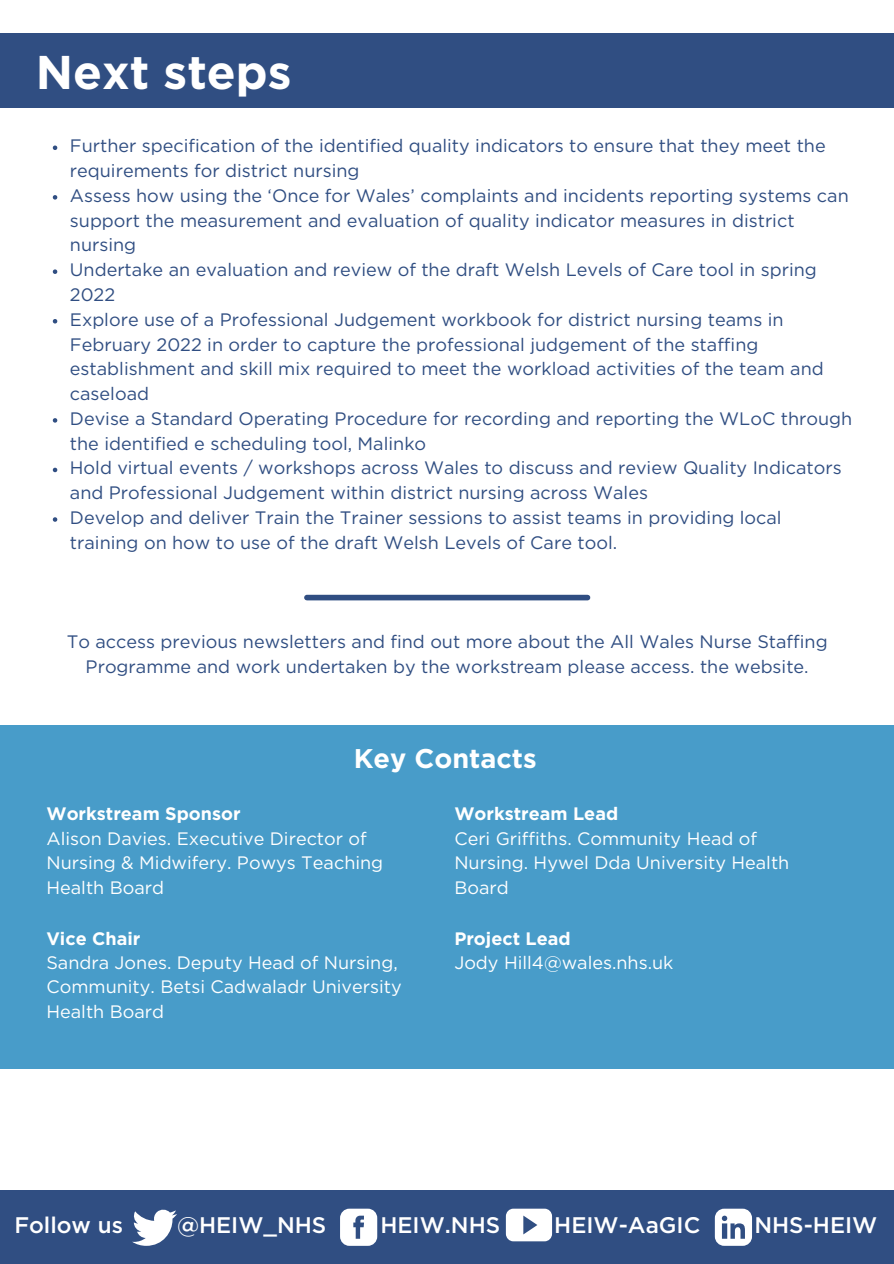
<style>
.page{position:relative;width:894px;height:1264px;background:#fff}
.page>*{position:absolute;margin:0;border:0;box-sizing:border-box;transform-origin:0 0}
.t1{font:700 47.25px "Gotham";color:#fff}
.t2{font:700 27px "Gotham";color:#fff}
.t3{font:500 22.5px "Gotham";color:#fff}
.t4{font:18px/24.8px "Gotham";color:#304e82}
.t5{font:18px/24.8px "Gotham";color:#fff}
.t6{font:700 18px "Gotham";color:#fff}
</style>
<div class="page">
<div style="left:0;top:33px;width:893px;height:75px;background:#304e82"></div>
<svg style="left:53px;top:145px;width:4px;height:5px"></svg>
<svg style="left:53px;top:195px;width:4px;height:5px"></svg>
<svg style="left:53px;top:269px;width:4px;height:5px"></svg>
<svg style="left:53px;top:319px;width:4px;height:4px"></svg>
<svg style="left:53px;top:418px;width:4px;height:4px"></svg>
<svg style="left:53px;top:467px;width:4px;height:5px"></svg>
<svg style="left:53px;top:517px;width:4px;height:5px"></svg>
<div style="left:307px;top:594px;width:280px;height:6px;background:#304e82"></div>
<div style="left:0;top:1189px;width:893px;height:74px;background:#304e82"></div>
<svg style="left:340px;top:1208px;width:37px;height:37px"></svg>
<svg style="left:714px;top:1208px;width:37px;height:37px"></svg>
<svg style="left:132px;top:1209px;width:45px;height:36px"></svg>
<svg style="left:505px;top:1208px;width:47px;height:33px;background:#dfe3eb"></svg>
<div style="left:0;top:725px;width:893px;height:344px;background:#489cc9"></div>
<p class="t1" style="left:36px;top:51px;width:257px">Next steps</p>
<p class="t4" style="left:70px;top:134px;width:757px">Further specification of the identified quality indicators to ensure that they meet the requirements for district nursing</p>
<p class="t4" style="left:70px;top:184px;width:780px">Assess how using the ‘Once for Wales’ complaints and incidents reporting systems can support the measurement and evaluation of quality indicator measures in district nursing</p>
<p class="t4" style="left:70px;top:258px;width:748px">Undertake an evaluation and review of the draft Welsh Levels of Care tool in spring<br>2022</p>
<p class="t4" style="left:70px;top:308px;width:755px">Explore use of a Professional Judgement workbook for district nursing teams in February 2022 in order to capture the professional judgement of the staffing establishment and skill mix required to meet the workload activities of the team and caseload</p>
<p class="t4" style="left:70px;top:407px;width:783px">Devise a Standard Operating Procedure for recording and reporting the WLoC through the identified e scheduling tool, Malinko</p>
<p class="t4" style="left:70px;top:456px;width:773px">Hold virtual events / workshops across Wales to discuss and review Quality Indicators and Professional Judgement within district nursing across Wales</p>
<p class="t4" style="left:70px;top:506px;width:713px">Develop and deliver Train the Trainer sessions to assist teams in providing local training on how to use of the draft Welsh Levels of Care tool.</p>
<p class="t4" style="left:67px;top:630px;width:762px;text-align:center">To access previous newsletters and find out more about the All Wales Nurse Staffing<br>Programme and work undertaken by the workstream please access. the website.</p>
<p class="t6" style="left:46px;top:805px;width:196px">Workstream Sponsor</p>
<p class="t2" style="left:354px;top:746px;width:184px">Key Contacts</p>
<p class="t6" style="left:454px;top:805px;width:165px">Workstream Lead</p>
<p class="t5" style="left:46px;top:826px;width:338px">Alison Davies. Executive Director of<br>Nursing &amp; Midwifery. Powys Teaching<br>Health Board</p>
<p class="t6" style="left:46px;top:930px;width:95px">Vice Chair</p>
<p class="t5" style="left:46px;top:950px;width:357px">Sandra Jones. Deputy Head of Nursing,<br>Community. Betsi Cadwaladr University<br>Health Board</p>
<p class="t5" style="left:454px;top:826px;width:336px">Ceri Griffiths. Community Head of<br>Nursing. Hywel Dda University Health<br>Board</p>
<p class="t6" style="left:454px;top:930px;width:118px">Project Lead</p>
<p class="t5" style="left:454px;top:950px;width:220px">Jody Hill4@wales.nhs.uk</p>
<p class="t3" style="left:14px;top:1214px;width:110px">Follow us</p>
<p class="t3" style="left:177px;top:1214px;width:151px">@HEIW_NHS</p>
<p class="t3" style="left:380px;top:1214px;width:121px">HEIW.NHS</p>
<p class="t3" style="left:554px;top:1214px;width:147px">HEIW-AaGIC</p>
<p class="t3" style="left:754px;top:1214px;width:124px">NHS-HEIW</p>
</div>
